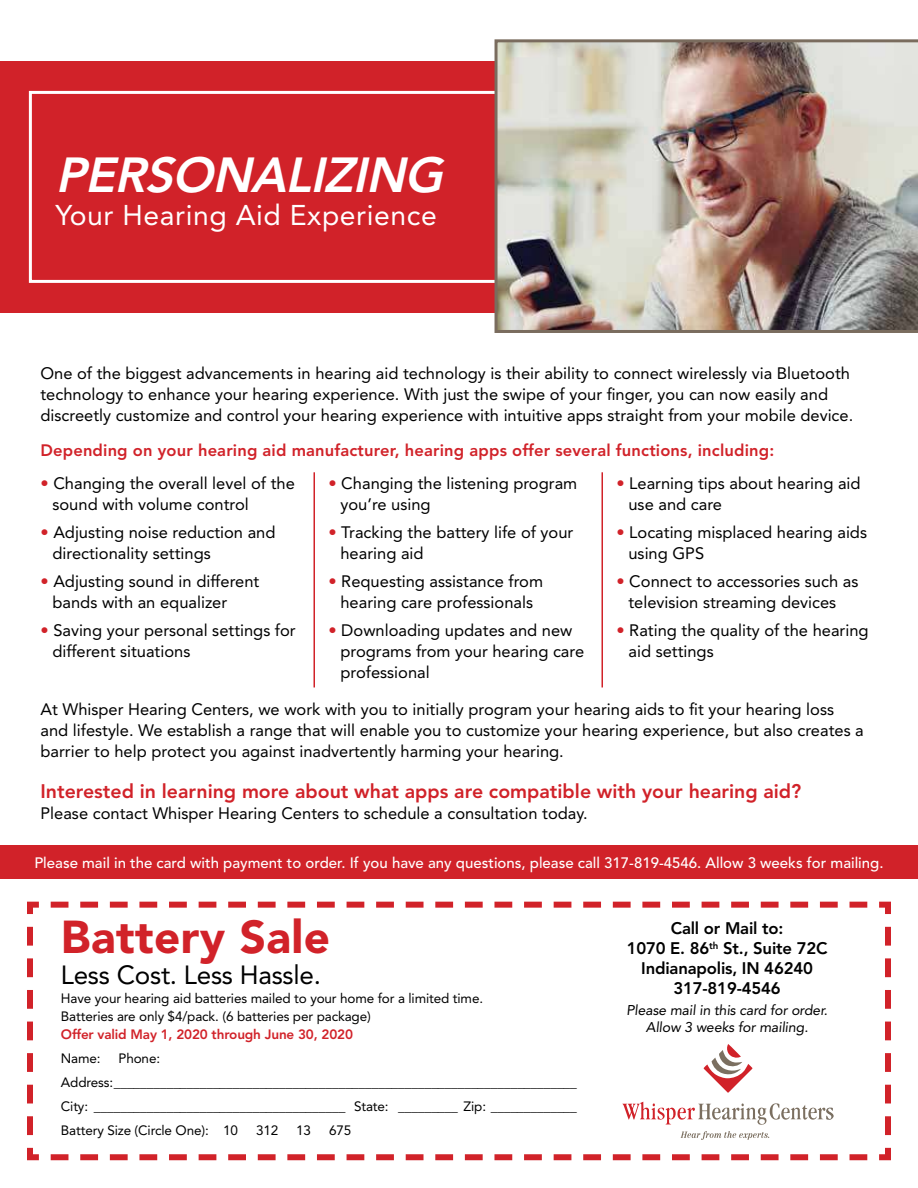
<style>
.page{position:relative;width:918px;height:1188px;background:#fff}
.page>*{position:absolute;margin:0;border:0;box-sizing:border-box;transform-origin:0 0}
.t1{font:italic 800 48.9px "Avenir LT Std";color:#fff}
.t2{font:900 45.75px "Avenir LT Std";letter-spacing:.01em;color:#d12229}
.t3{font:28.35px "Avenir LT Std";letter-spacing:.02em;color:#fff}
.t4{font:26.1px "Avenir LT Std";letter-spacing:-.01em;color:#000}
.t5{font:800 19.5px "Avenir LT Std";color:#d12229}
.t6{font:800 16.65px/20px "Avenir LT Std";letter-spacing:-.01em;color:#000;text-align:center}
.t7{font:16.5px/21px "Avenir LT Std";color:#000}
.t8{font:800 16.5px "Avenir LT Std";letter-spacing:.01em;color:#d12229}
.t9{font:500 15px "Avenir LT Std";color:#fff}
.t10{font:14.1px/17px "Avenir LT Std";color:#000;text-align:center}
.t11{font:13.5px/24px "Avenir LT Std";letter-spacing:-.01em;color:#000}
.t12{font:800 13.5px "Avenir LT Std";letter-spacing:-.01em;color:#d12229}
.s1{color:#d12229}
</style>
<div class="page">
<div style="left:0;top:61px;width:918px;height:252px;background:#d12229"></div>
<svg style="left:29px;top:91px;width:466px;height:192px"></svg>
<div style="left:0;top:845px;width:918px;height:34px;background:#d12229"></div>
<svg style="left:27px;top:901px;width:864px;height:260px"></svg>
<svg style="left:704px;top:1044px;width:49px;height:49px"></svg>
<svg style="left:622px;top:1102px;width:211px;height:23px"></svg>
<svg style="left:681px;top:1131px;width:88px;height:9px"></svg>
<img style="left:495px;top:39px;width:423px;height:294px">
<hr style="left:314px;top:472px;width:1px;height:215px;background:#d12229">
<hr style="left:602px;top:472px;width:1px;height:215px;background:#d12229">
<h1 class="t1" style="left:56px;top:155px;width:399px">PERSONALIZING</h1>
<h3 class="t3" style="left:56px;top:203px;width:383px">Your Hearing Aid Experience</h3>
<p class="t7" style="left:40px;top:364px;width:814px">One of the biggest advancements in hearing aid technology is their ability to connect wirelessly via Bluetooth technology to enhance your hearing experience. With just the swipe of your finger, you can now easily and discreetly customize and control your hearing experience with intuitive apps straight from your mobile device.</p>
<p class="t8" style="left:40px;top:443px;width:735px">Depending on your hearing aid manufacturer, hearing apps offer several functions, including:</p>
<p class="t7" style="left:52px;top:474px;width:244px;text-indent:-12px"><span class="s1">•</span> Changing the overall level of the sound with volume control</p>
<p class="t7" style="left:52px;top:523px;width:225px;text-indent:-12px"><span class="s1">•</span> Adjusting noise reduction and directionality settings</p>
<p class="t7" style="left:52px;top:572px;width:208px;text-indent:-12px"><span class="s1">•</span> Adjusting sound in different bands with an equalizer</p>
<p class="t7" style="left:52px;top:621px;width:245px;text-indent:-12px"><span class="s1">•</span> Saving your personal settings for different situations</p>
<p class="t7" style="left:340px;top:475px;width:238px;text-indent:-12px"><span class="s1">•</span> Changing the listening program you’re using</p>
<p class="t7" style="left:340px;top:523px;width:234px;text-indent:-12px"><span class="s1">•</span> Tracking the battery life of your hearing aid</p>
<p class="t7" style="left:328px;top:572px;width:216px;text-align:center"><span class="s1">•</span> Requesting assistance from hearing care professionals</p>
<p class="t7" style="left:340px;top:621px;width:245px;text-indent:-12px"><span class="s1">•</span> Downloading updates and new programs from your hearing care professional</p>
<p class="t7" style="left:628px;top:475px;width:234px;text-indent:-12px"><span class="s1">•</span> Learning tips about hearing aid use and care</p>
<p class="t7" style="left:628px;top:523px;width:240px;text-indent:-12px"><span class="s1">•</span> Locating misplaced hearing aids using GPS</p>
<p class="t7" style="left:628px;top:572px;width:231px;text-indent:-12px"><span class="s1">•</span> Connect to accessories such as television streaming devices</p>
<p class="t7" style="left:628px;top:621px;width:242px;text-indent:-12px"><span class="s1">•</span> Rating the quality of the hearing aid settings</p>
<p class="t7" style="left:40px;top:700px;width:825px">At Whisper Hearing Centers, we work with you to initially program your hearing aids to fit your hearing loss and lifestyle. We establish a range that will enable you to customize your hearing experience, but also creates a barrier to help protect you against inadvertently harming your hearing.</p>
<p class="t5" style="left:40px;top:783px;width:762px">Interested in learning more about what apps are compatible with your hearing aid?</p>
<p class="t7" style="left:40px;top:804px;width:549px">Please contact Whisper Hearing Centers to schedule a consultation today.</p>
<p class="t9" style="left:34px;top:857px;width:851px">Please mail in the card with payment to order. If you have any questions, please call 317-819-4546. Allow 3 weeks for mailing.</p>
<h2 class="t2" style="left:61px;top:919px;width:271px">Battery Sale</h2>
<h3 class="t4" style="left:61px;top:963px;width:262px">Less Cost. Less Hassle.</h3>
<p class="t11" style="left:61px;top:990px;width:424px;line-height:18px">Have your hearing aid batteries mailed to your home for a limited time.<br>Batteries are only $4/pack. (6 batteries per package)</p>
<p class="t12" style="left:61px;top:1028px;width:294px">Offer valid May 1, 2020 through June 30, 2020</p>
<p class="t11" style="left:61px;top:1047px;width:41px">Name:</p>
<p class="t11" style="left:61px;top:1047px;width:518px;text-indent:58px">Phone:<br>Address: ______________________________________________________________________ City: ______________________________________ State: _________ Zip: _____________ Battery Size (Circle One): 10</p>
<p class="t11" style="left:256px;top:1119px;width:24px">312</p>
<p class="t11" style="left:296px;top:1119px;width:16px">13</p>
<p class="t11" style="left:329px;top:1119px;width:24px">675</p>
<p class="t6" style="left:627px;top:920px;width:202px">Call or Mail to:<br>1070 E. 86<sup>th</sup> St., Suite 72C<br>Indianapolis, IN 46240<br>317-819-4546</p>
<p class="t10" style="left:626px;top:1003px;width:204px">Please mail in this card for order.<br>Allow 3 weeks for mailing.</p>
</div>
